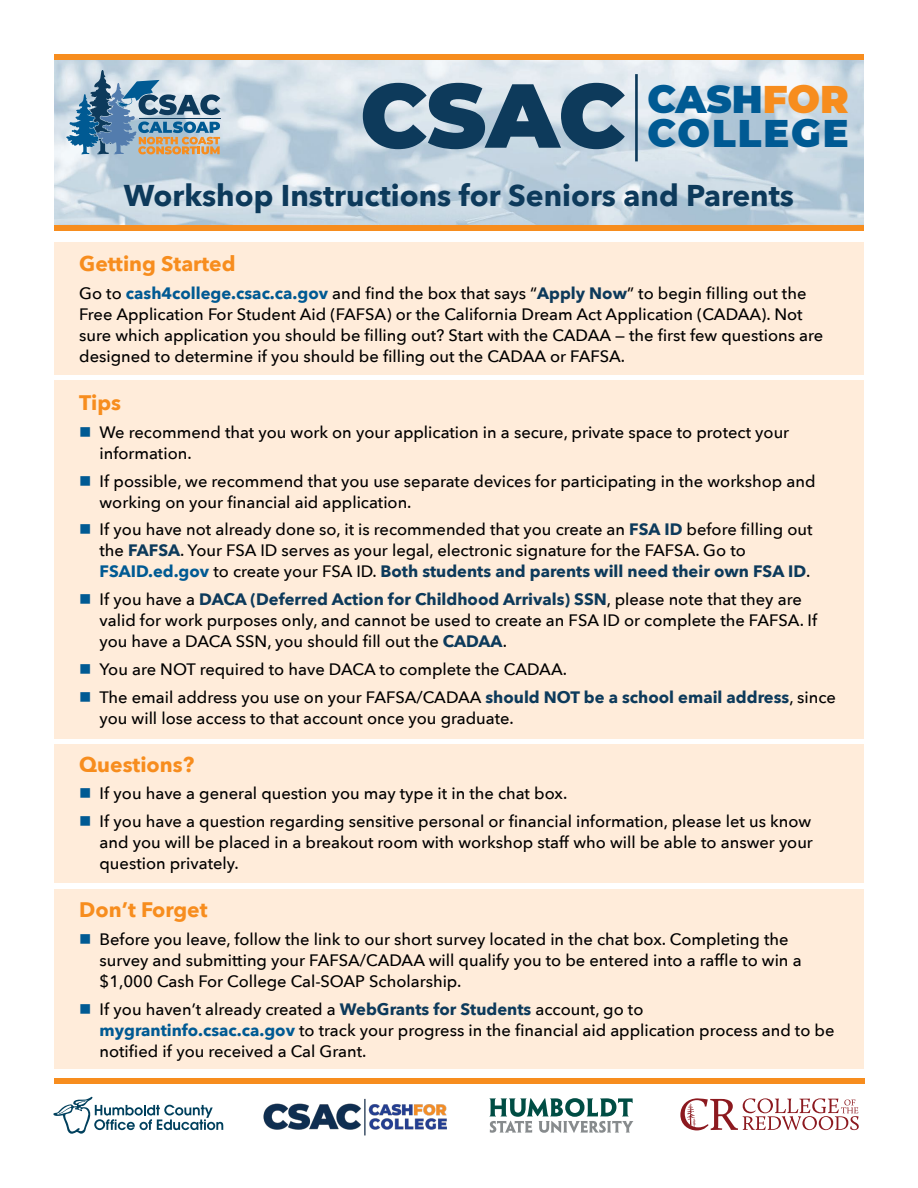
<style>
.page{position:relative;width:918px;height:1188px;background:#fff}
.page>*{position:absolute;margin:0;border:0;box-sizing:border-box;transform-origin:0 0}
.t1{font:900 90.6px "Montserrat";color:#0d3a5b}
.t2{font:900 38.55px "Montserrat";letter-spacing:.015em;color:#005a93}
.t3{font:900 38.55px "Montserrat";letter-spacing:.05em;color:#005a93}
.Centered_H1{font:700 30px "Avenir Next";color:#0d3a5b}
.Orange_H2{font:700 21px "Avenir Next";color:#f78d1e}
.t4{font:500 16.5px/21px "Avenir Next";color:#000}
.s1{color:#f78d1e}
.s2{font-weight:700;color:#005a93}
.s3{font-weight:700;color:#0d3a5b}
</style>
<div class="page">
<div style="left:54px;top:242px;width:810px;height:133px;background:#ffecda"></div>
<div style="left:54px;top:380px;width:810px;height:358px;background:#ffecda"></div>
<div style="left:54px;top:744px;width:810px;height:139px;background:#ffecda"></div>
<div style="left:54px;top:889px;width:810px;height:180px;background:#ffecda"></div>
<img style="left:54px;top:60px;width:810px;height:165px">
<hr style="left:635px;top:74px;width:3px;height:87px;background:#0d3a5b">
<svg style="left:66px;top:70px;width:154px;height:84px;background:#8da5b5"></svg>
<div style="left:54px;top:225px;width:810px;height:6px;background:#f78d1e"></div>
<div style="left:54px;top:54px;width:810px;height:6px;background:#f78d1e"></div>
<svg style="left:489px;top:1098px;width:144px;height:35px"></svg>
<div style="left:54px;top:1078px;width:811px;height:6px;background:#f78d1e"></div>
<svg style="left:680px;top:1098px;width:179px;height:32px"></svg>
<img style="left:263px;top:1098px;width:184px;height:38px">
<svg style="left:53px;top:1097px;width:170px;height:37px"></svg>
<p class="t1" style="left:360px;top:48px;width:267px">CSAC</p>
<p class="t2" style="left:647px;top:70px;width:203px">CASH<span class="s1">FOR</span></p>
<p class="t3" style="left:647px;top:104px;width:203px">COLLEGE</p>
<p class="Centered_H1" style="left:124px;top:170px;width:672px">Workshop Instructions for Seniors and Parents</p>
<p class="Orange_H2" style="left:79px;top:246px;width:158px">Getting Started</p>
<p class="t4" style="left:79px;top:282px;width:745px">Go to <span class="s2">cash4college.csac.ca.gov</span> and find the box that says “<span class="s3">Apply Now</span>” to begin filling out the Free Application For Student Aid (FAFSA) or the California Dream Act Application (CADAA). Not sure which application you should be filling out? Start with the CADAA — the first few questions are designed to determine if you should be filling out the CADAA or FAFSA.</p>
<p class="Orange_H2" style="left:79px;top:385px;width:43px">Tips</p>
<p class="t4" style="left:100px;top:421px;width:691px">We recommend that you work on your application in a secure, private space to protect your information.</p>
<p class="t4" style="left:100px;top:470px;width:717px">If possible, we recommend that you use separate devices for participating in the workshop and working on your financial aid application.</p>
<p class="t4" style="left:100px;top:519px;width:714px">If you have not already done so, it is recommended that you create an <span class="s3">FSA ID</span> before filling out the <span class="s3">FAFSA</span>. Your FSA ID serves as your legal, electronic signature for the FAFSA. Go to<br><span class="s2">FSAID.ed.gov</span> to create your FSA ID. <span class="s3">Both students and parents will need their own FSA ID</span>.</p>
<p class="t4" style="left:100px;top:588px;width:719px">If you have a <span class="s3">DACA (Deferred Action for Childhood Arrivals) SSN</span>, please note that they are valid for work purposes only, and cannot be used to create an FSA ID or complete the FAFSA. If you have a DACA SSN, you should fill out the <span class="s3">CADAA</span>.</p>
<p class="t4" style="left:100px;top:658px;width:469px">You are NOT required to have DACA to complete the CADAA.</p>
<p class="t4" style="left:100px;top:686px;width:738px">The email address you use on your FAFSA/CADAA <span class="s3">should NOT be a school email address</span>, since you will lose access to that account once you graduate.</p>
<p class="Orange_H2" style="left:79px;top:746px;width:116px">Questions?</p>
<p class="t4" style="left:100px;top:783px;width:469px">If you have a general question you may type it in the chat box.</p>
<p class="t4" style="left:100px;top:810px;width:715px;text-align:justify">If you have a question regarding sensitive personal or financial information, please let us know and you will be placed in a breakout room with workshop staff who will be able to answer your question privately.</p>
<p class="Orange_H2" style="left:79px;top:892px;width:130px">Don’t Forget</p>
<p class="t4" style="left:100px;top:928px;width:704px">Before you leave, follow the link to our short survey located in the chat box. Completing the survey and submitting your FAFSA/CADAA will qualify you to be entered into a raffle to win a $1,000 Cash For College Cal-SOAP Scholarship.</p>
<p class="t4" style="left:100px;top:998px;width:736px">If you haven’t already created a <span class="s3">WebGrants for Students</span> account, go to <span class="s2">mygrantinfo.csac.ca.gov</span> to track your progress in the financial aid application process and to be notified if you received a Cal Grant.</p>
</div>
